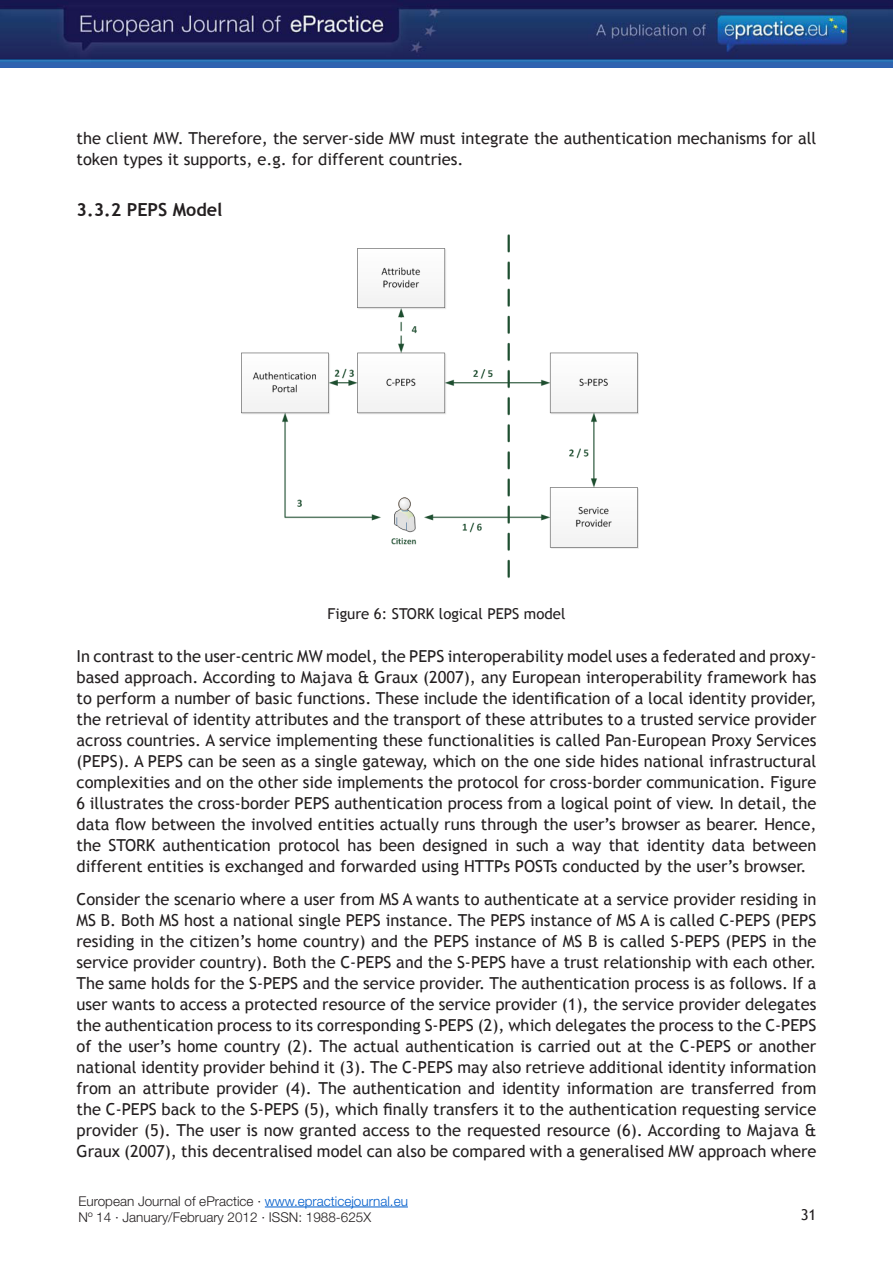
<style>
.page{position:relative;width:893px;height:1263px;background:#fff}
.page>*{position:absolute;margin:0;border:0;box-sizing:border-box;transform-origin:0 0}
.No_Title_12_bold{font:700 18px "Trebuchet MS";color:#231f20}
.t1{font:16.5px/21px "Trebuchet MS";color:#231f20;text-align:justify}
.Table_caption{font:15px "Trebuchet MS";color:#231f20}
.t2{font:300 13.5px/16.2px "Helvetica Neue";color:#231f20}
.s1{color:#005dcb}
</style>
<div class="page">
<img style="left:0;top:0;width:893px;height:68px">
<hr style="left:265px;top:1206px;width:143px;height:1px;background:#005dcb">
<img style="left:242px;top:235px;width:397px;height:343px">
<p class="t1" style="left:77px;top:128px;width:741px">the client MW. Therefore, the server-side MW must integrate the authentication mechanisms for all token types it supports, e.g. for different countries.</p>
<p class="No_Title_12_bold" style="left:77px;top:198px;width:147px">3.3.2 PEPS Model</p>
<p class="Table_caption" style="left:328px;top:605px;width:239px">Figure 6: STORK logical PEPS model</p>
<p class="t1" style="left:77px;top:645px;width:741px">In contrast to the user-centric MW model, the PEPS interoperability model uses a federated and proxy&shy;based approach. According to Majava &amp; Graux (2007), any European interoperability framework has to perform a number of basic functions. These include the identification of a local identity provider, the retrieval of identity attributes and the transport of these attributes to a trusted service provider across countries. A service implementing these functionalities is called Pan-European Proxy Services (PEPS). A PEPS can be seen as a single gateway, which on the one side hides national infrastructural complexities and on the other side implements the protocol for cross-border communication. Figure 6 illustrates the cross-border PEPS authentication process from a logical point of view. In detail, the data flow between the involved entities actually runs through the user’s browser as bearer. Hence, the STORK authentication protocol has been designed in such a way that identity data between different entities is exchanged and forwarded using HTTPs POSTs conducted by the user’s browser.</p>
<p class="t1" style="left:77px;top:889px;width:741px">Consider the scenario where a user from MS A wants to authenticate at a service provider residing in MS B. Both MS host a national single PEPS instance. The PEPS instance of MS A is called C-PEPS (PEPS residing in the citizen’s home country) and the PEPS instance of MS B is called S-PEPS (PEPS in the service provider country). Both the C-PEPS and the S-PEPS have a trust relationship with each other.<br>The same holds for the S-PEPS and the service provider. The authentication process is as follows. If a user wants to access a protected resource of the service provider (1), the service provider delegates the authentication process to its corresponding S-PEPS (2), which delegates the process to the C-PEPS of the user’s home country (2). The actual authentication is carried out at the C-PEPS or another national identity provider behind it (3). The C-PEPS may also retrieve additional identity information from an attribute provider (4). The authentication and identity information are transferred from the C-PEPS back to the S-PEPS (5), which finally transfers it to the authentication requesting service provider (5). The user is now granted access to the requested resource (6). According to Majava &amp; Graux (2007), this decentralised model can also be compared with a generalised MW approach where</p>
<p class="t2" style="left:79px;top:1192px;width:331px">European Journal of ePractice · <span class="s1">www.epracticejournal.eu<br></span>Nº 14 · January/February 2012 · ISSN: 1988-625X</p>
<p class="Table_caption" style="left:801px;top:1206px;width:17px">31</p>
</div>
